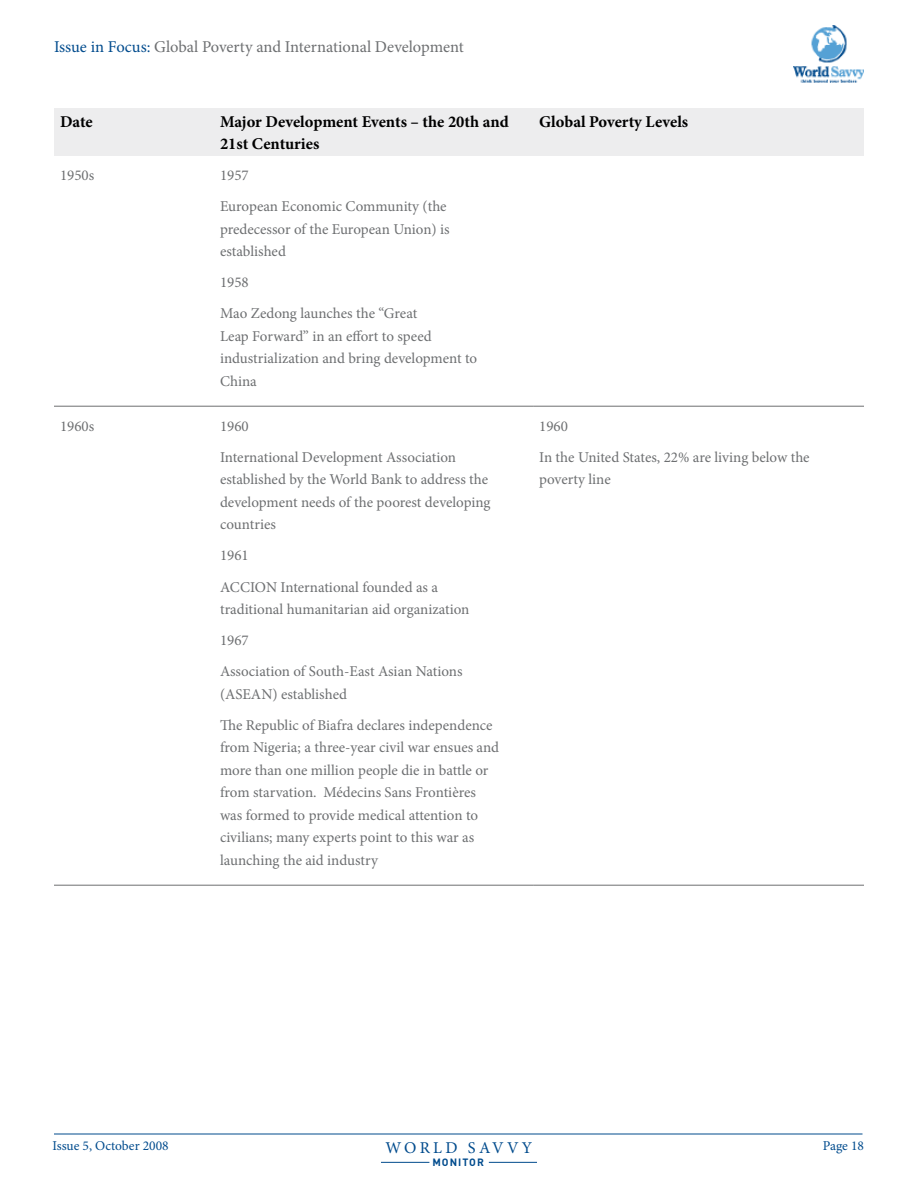
<style>
.page{position:relative;width:918px;height:1188px;background:#fff}
.page>*{position:absolute;margin:0;border:0;box-sizing:border-box;transform-origin:0 0}
.t1{font:700 16.5px/22.5px "Minion Pro";color:#000}
.t2{font:16.5px "Minion Pro";letter-spacing:-.005em;color:#6d6f71}
.t3{font:16.5px "Minion Pro";letter-spacing:.2em;color:#004b8d}
.t4{font:15px/22.5px "Minion Pro";color:#6d6f71}
.t5{font:13.5px "Minion Pro";color:#004b8d}
.t6{font:700 10.5px "DIN Pro";letter-spacing:.1em;color:#004b8d}
.s1{color:#004b8d}
</style>
<div class="page">
<img style="left:793px;top:26px;width:71px;height:56px">
<hr style="left:381px;top:1162px;width:48px;height:1px;background:#004b8d">
<hr style="left:489px;top:1162px;width:48px;height:1px;background:#004b8d">
<hr style="left:54px;top:1134px;width:808px;height:1px;background:#004b8d">
<div style="left:54px;top:108px;width:810px;height:48px;background:#ededee"></div>
<hr style="left:54px;top:406px;width:160px;height:1px;background:#6d6f71">
<hr style="left:214px;top:406px;width:319px;height:1px;background:#6d6f71">
<hr style="left:533px;top:406px;width:331px;height:1px;background:#6d6f71">
<hr style="left:54px;top:885px;width:160px;height:1px;background:#6d6f71">
<hr style="left:214px;top:885px;width:319px;height:1px;background:#6d6f71">
<hr style="left:533px;top:885px;width:331px;height:1px;background:#6d6f71">
<p class="t2" style="left:54px;top:36px;width:411px"><span class="s1">Issue in Focus:</span> Global Poverty and International Development</p>
<p class="t1" style="left:60px;top:110px;width:34px">Date</p>
<p class="t1" style="left:220px;top:110px;width:290px">Major Development Events – the 20th and<br>21st Centuries</p>
<p class="t1" style="left:539px;top:110px;width:151px">Global Poverty Levels</p>
<p class="t4" style="left:60px;top:164px;width:36px">1950s</p>
<p class="t4" style="left:220px;top:160px;width:228px;line-height:31.2px">1957<br>European Economic Community (the</p>
<p class="t4" style="left:220px;top:218px;width:231px">predecessor of the European Union) is established</p>
<p class="t4" style="left:220px;top:267px;width:199px;line-height:31.2px">1958<br>Mao Zedong launches the “Great</p>
<p class="t4" style="left:220px;top:325px;width:259px">Leap Forward” in an effort to speed industrialization and bring development to<br>China</p>
<p class="t4" style="left:60px;top:415px;width:36px">1960s</p>
<p class="t4" style="left:220px;top:410px;width:238px;line-height:31.2px">1960<br>International Development Association</p>
<p class="t4" style="left:220px;top:468px;width:272px">established by the World Bank to address the development needs of the poorest developing countries</p>
<p class="t4" style="left:220px;top:540px;width:220px;line-height:31.2px">1961<br>ACCION International founded as a</p>
<p class="t4" style="left:220px;top:594px;width:251px;line-height:31.2px">traditional humanitarian aid organization<br>1967<br>Association of South-East Asian Nations</p>
<p class="t4" style="left:220px;top:678px;width:274px;line-height:31.2px">(ASEAN) established<br>The Republic of Biafra declares independence</p>
<p class="t4" style="left:220px;top:736px;width:281px">from Nigeria; a three-year civil war ensues and more than one million people die in battle or from starvation. Médecins Sans Frontières was formed to provide medical attention to civilians; many experts point to this war as launching the aid industry</p>
<p class="t4" style="left:539px;top:410px;width:272px;line-height:31.2px">1960<br>In the United States, 22% are living below the</p>
<p class="t4" style="left:539px;top:468px;width:73px">poverty line</p>
<p class="t5" style="left:52px;top:1137px;width:118px">Issue 5, October 2008</p>
<p class="t3" style="left:386px;top:1136px;width:148px">WORLD SAVVY</p>
<p class="t6" style="left:432px;top:1155px;width:53px">MONITOR</p>
<p class="t5" style="left:823px;top:1137px;width:43px">Page 18</p>
</div>
